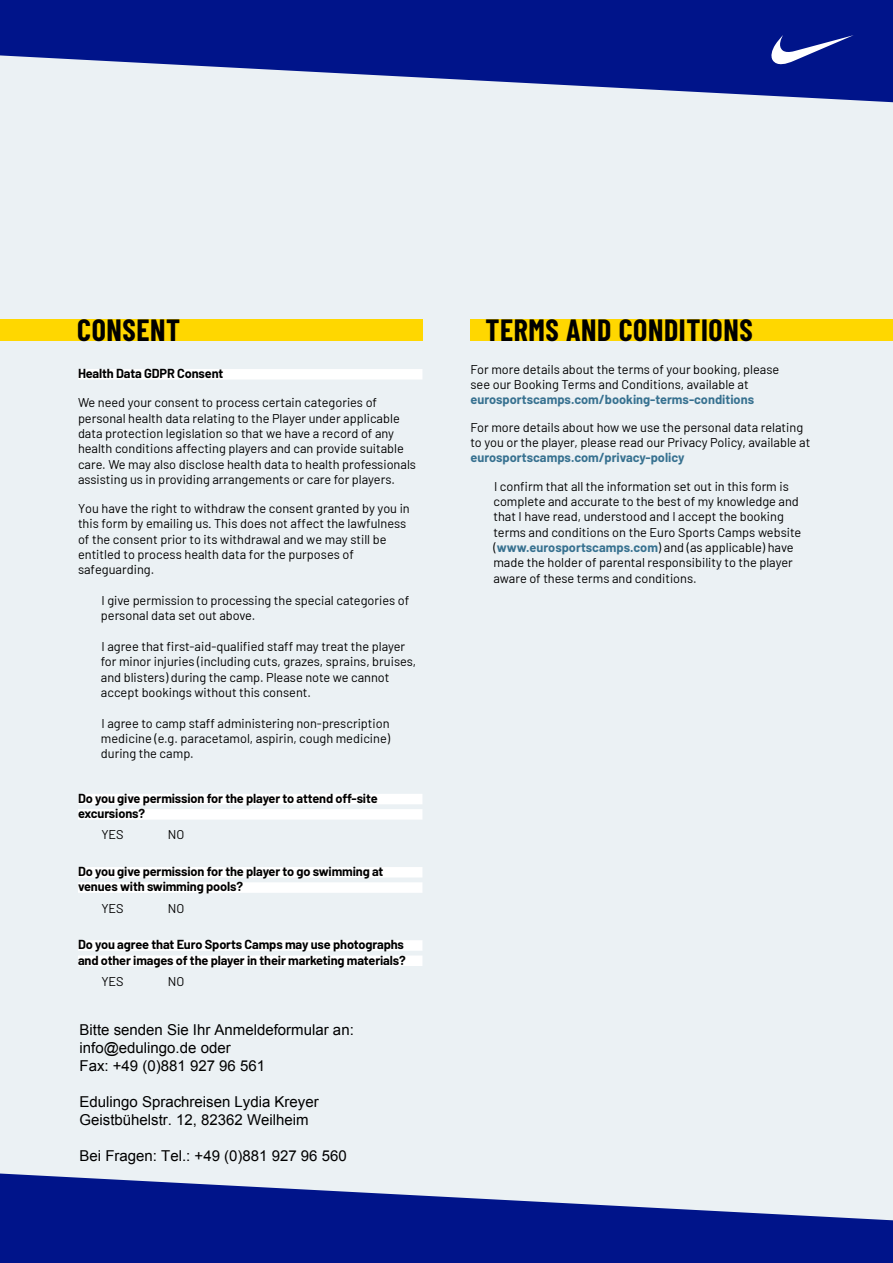
<style>
.page{position:relative;width:893px;height:1263px;background:#fff}
.page>*{position:absolute;margin:0;border:0;box-sizing:border-box;transform-origin:0 0}
.t1{font:700 30px "Barlow Condensed";letter-spacing:.02em;color:#000}
.t2{font:15px/18px "Arial";color:#000}
.t3{font:12.75px/15.3px "Barlow";color:#000}
.t4{font:700 12.75px/15.3px "Barlow";letter-spacing:-.01em;color:#000}
.t5{font:700 12.75px "Barlow";color:#377190}
.s1{font-family:"Minion Pro"}
.s2{font-weight:700;color:#377190}
</style>
<div class="page">
<div style="left:0;top:50px;width:893px;height:1178px;background:#ebf1f4"></div>
<svg style="left:0;top:0;width:893px;height:102px;fill:#00148a"></svg>
<svg style="left:0;top:1173px;width:893px;height:90px;fill:#00148a"></svg>
<svg style="left:770px;top:35px;width:84px;height:32px;background:#3949a4"></svg>
<div style="left:0;top:320px;width:422px;height:21px;background:#ffd700"></div>
<div style="left:78px;top:369px;width:344px;height:10px;background:#fff"></div>
<div style="left:78px;top:794px;width:344px;height:10px;background:#fff"></div>
<div style="left:78px;top:809px;width:344px;height:11px;background:#fff"></div>
<div style="left:78px;top:867px;width:344px;height:10px;background:#fff"></div>
<div style="left:78px;top:882px;width:344px;height:11px;background:#fff"></div>
<div style="left:78px;top:940px;width:344px;height:11px;background:#fff"></div>
<div style="left:78px;top:955px;width:344px;height:11px;background:#fff"></div>
<div style="left:470px;top:320px;width:423px;height:21px;background:#ffd700"></div>
<h1 class="t1" style="left:77px;top:309px;width:104px">CONSENT</h1>
<p class="t4" style="left:78px;top:365px;width:147px">Health Data GDPR Consent</p>
<p class="t3" style="left:78px;top:394px;width:340px">We need your consent to process certain categories of personal health data relating to the Player under applicable data protection legislation so that we have a record of any health conditions affecting players and can provide suitable care. We may also disclose health data to health professionals assisting us in providing arrangements or care for players.</p>
<p class="t3" style="left:78px;top:500px;width:333px">You have the right to withdraw the consent granted by you in this form by emailing us<span class="s1">.</span> This does not affect the lawfulness of the consent prior to its withdrawal and we may still be entitled to process health data for the purposes of safeguarding.</p>
<p class="t3" style="left:101px;top:592px;width:310px">I give permission to processing the special categories of personal data set out above.</p>
<p class="t3" style="left:101px;top:638px;width:317px">I agree that first-aid-qualified staff may treat the player for minor injuries (including cuts, grazes, sprains, bruises, and blisters) during the camp. Please note we cannot accept bookings without this consent.</p>
<p class="t3" style="left:101px;top:714px;width:291px;text-align:justify">I agree to camp staff administering non-prescription medicine (e.g. paracetamol, aspirin, cough medicine) during the camp.</p>
<p class="t4" style="left:78px;top:789px;width:301px">Do you give permission for the player to attend off-site excursions?</p>
<p class="t3" style="left:102px;top:826px;width:24px">YES</p>
<p class="t3" style="left:168px;top:826px;width:18px">NO</p>
<p class="t4" style="left:78px;top:863px;width:307px">Do you give permission for the player to go swimming at venues with swimming pools?</p>
<p class="t3" style="left:102px;top:899px;width:24px">YES</p>
<p class="t3" style="left:168px;top:899px;width:18px">NO</p>
<p class="t4" style="left:78px;top:936px;width:329px">Do you agree that Euro Sports Camps may use photographs and other images of the player in their marketing materials?</p>
<p class="t3" style="left:102px;top:973px;width:24px">YES</p>
<p class="t3" style="left:168px;top:973px;width:18px">NO</p>
<p class="t2" style="left:80px;top:1021px;width:276px">Bitte senden Sie Ihr Anmeldeformular an: info@edulingo.de oder<br>Fax: +49 (0)881 927 96 561</p>
<p class="t2" style="left:80px;top:1093px;width:241px">Edulingo Sprachreisen Lydia Kreyer<br>Geistbühelstr. 12, 82362 Weilheim</p>
<p class="t2" style="left:80px;top:1147px;width:269px">Bei Fragen: Tel.: +49 (0)881 927 96 560</p>
<h1 class="t1" style="left:485px;top:309px;width:269px">TERMS AND CONDITIONS</h1>
<p class="t3" style="left:470px;top:360px;width:310px">For more details about the terms of your booking, please see our Booking Terms and Conditions, available at</p>
<p class="t5" style="left:470px;top:390px;width:285px">eurosportscamps.com/booking-terms-conditions</p>
<p class="t3" style="left:470px;top:418px;width:341px">For more details about how we use the personal data relating to you or the player, please read our Privacy Policy, available at</p>
<p class="t5" style="left:470px;top:448px;width:216px">eurosportscamps.com/privacy-policy</p>
<p class="t3" style="left:493px;top:478px;width:309px">I confirm that all the information set out in this form is complete and accurate to the best of my knowledge and that I have read, understood and I accept the booking terms and conditions on the Euro Sports Camps website (<span class="s2">www.eurosportscamps.com</span>) and (as applicable) have made the holder of parental responsibility to the player aware of these terms and conditions.</p>
</div>
